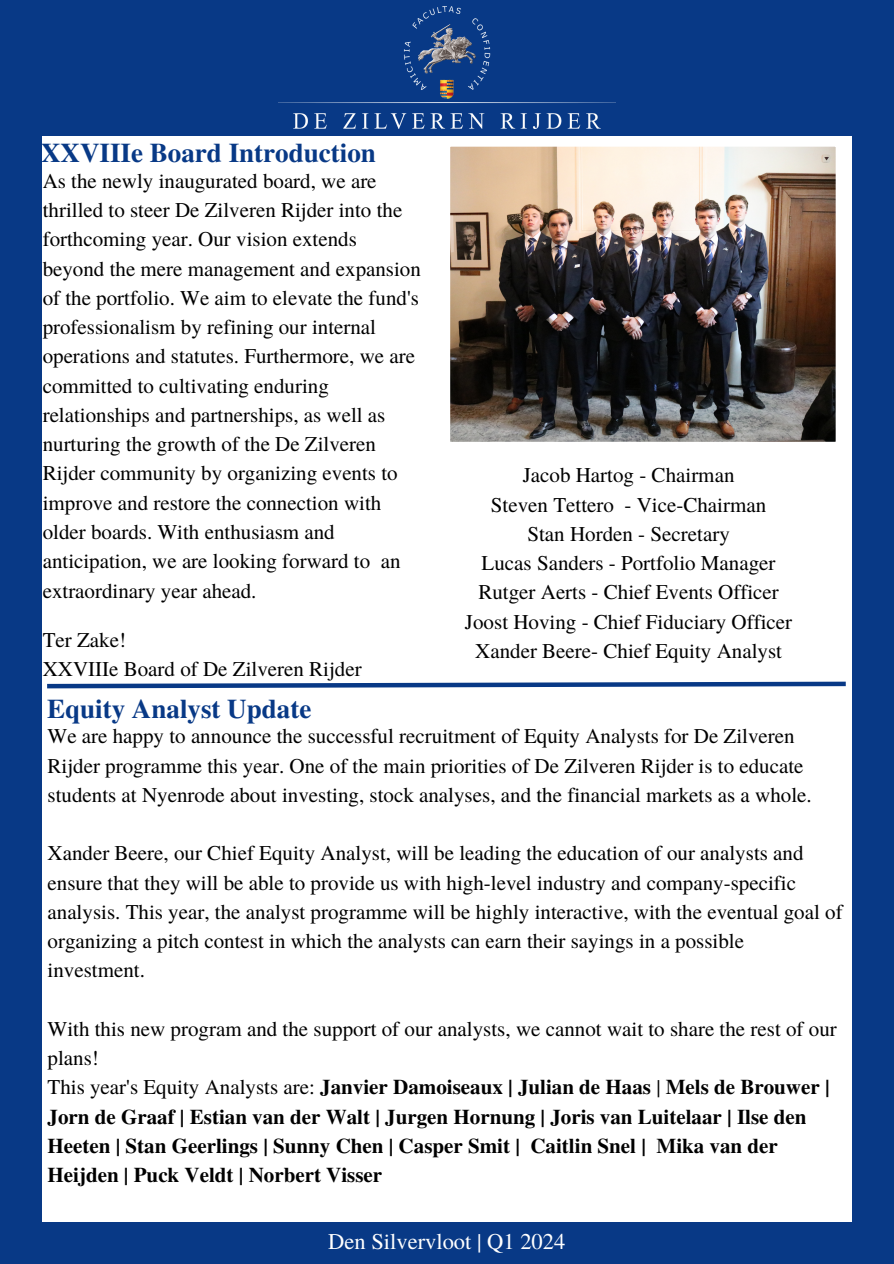
<style>
.page{position:relative;width:894px;height:1264px;background:#fff}
.page>*{position:absolute;margin:0;border:0;box-sizing:border-box;transform-origin:0 0}
.t1{font:700 27px "Te X Gyre Termes";color:#083986}
.t2{font:22.5px "Te X Gyre Termes";color:#fff}
.t3{font:21px/29.2px "Te X Gyre Termes";color:#000}
.t4{font:700 21px/29.2px "Te X Gyre Termes";color:#000}
.s1{font-weight:400}
</style>
<div class="page">
<div style="left:0;top:0;width:41px;height:1263px;background:#083986"></div>
<div style="left:852px;top:0;width:41px;height:1263px;background:#083986"></div>
<div style="left:0;top:0;width:893px;height:135px;background:#083986"></div>
<div style="left:0;top:1222px;width:893px;height:41px;background:#083986"></div>
<img style="left:278px;top:6px;width:337px;height:123px">
<svg style="left:47px;top:681px;width:799px;height:8px"></svg>
<img style="left:450px;top:146px;width:386px;height:296px">
<p class="t1" style="left:41px;top:132px;width:336px">XXVIIIe Board Introduction</p>
<p class="t3" style="left:43px;top:165px;width:379px">As the newly inaugurated board, we are thrilled to steer De Zilveren Rijder into the forthcoming year. Our vision extends beyond the mere management and expansion of the portfolio. We aim to elevate the fund's professionalism by refining our internal operations and statutes. Furthermore, we are committed to cultivating enduring relationships and partnerships, as well as nurturing the growth of the De Zilveren Rijder community by organizing events to improve and restore the connection with older boards. With enthusiasm and anticipation, we are looking forward to an extraordinary year ahead.</p>
<p class="t3" style="left:43px;top:624px;width:320px">Ter Zake!<br>XXVIIIe Board of De Zilveren Rijder</p>
<p class="t1" style="left:47px;top:687px;width:266px">Equity Analyst Update</p>
<p class="t3" style="left:465px;top:459px;width:329px;text-align:center">Jacob Hartog - Chairman<br>Steven Tettero - Vice-Chairman<br>Stan Horden - Secretary<br>Lucas Sanders - Portfolio Manager<br>Rutger Aerts - Chief Events Officer<br>Joost Hoving - Chief Fiduciary Officer<br>Xander Beere- Chief Equity Analyst</p>
<p class="t3" style="left:47px;top:720px;width:765px">We are happy to announce the successful recruitment of Equity Analysts for De Zilveren<br>Rijder programme this year. One of the main priorities of De Zilveren Rijder is to educate students at Nyenrode about investing, stock analyses, and the financial markets as a whole.</p>
<p class="t3" style="left:47px;top:837px;width:796px">Xander Beere, our Chief Equity Analyst, will be leading the education of our analysts and ensure that they will be able to provide us with high-level industry and company-specific analysis. This year, the analyst programme will be highly interactive, with the eventual goal of organizing a pitch contest in which the analysts can earn their sayings in a possible investment.</p>
<p class="t4" style="left:47px;top:1013px;width:790px"><span class="s1">With this new program and the support of our analysts, we cannot wait to share the rest of our plans!<br>This year's Equity Analysts are:</span> Janvier Damoiseaux | Julian de Haas <span class="s1">|</span> Mels de Brouwer | Jorn de Graaf | Estian van der Walt | Jurgen Hornung | Joris van Luitelaar | Ilse den Heeten | Stan Geerlings | Sunny Chen | Casper Smit | Caitlin Snel | Mika van der Heijden | Puck Veldt | Norbert Visser</p>
<p class="t2" style="left:328px;top:1225px;width:238px">Den Silvervloot | Q1 2024</p>
</div>
